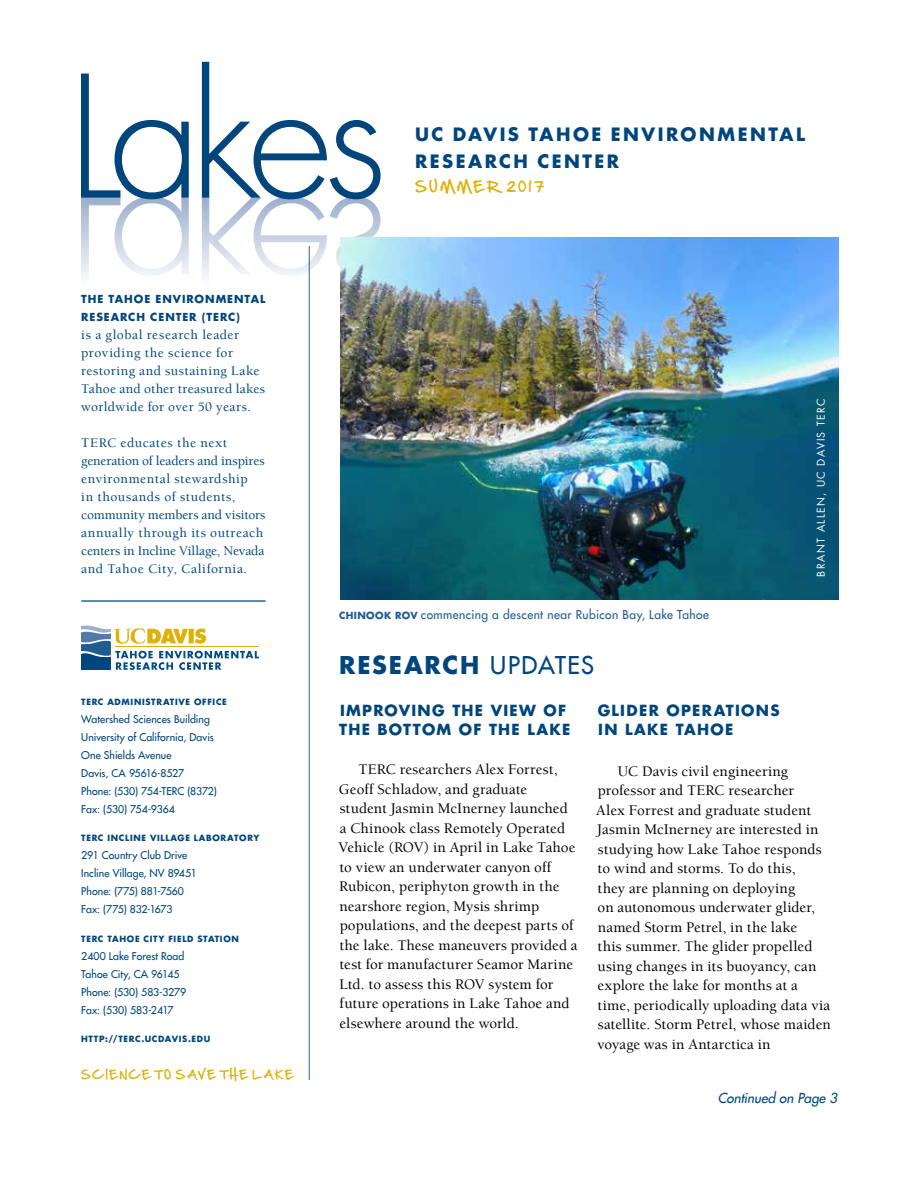
<style>
.page{position:relative;width:918px;height:1188px;background:#fff}
.page>*{position:absolute;margin:0;border:0;box-sizing:border-box;transform-origin:0 0}
.t1{font:700 24px "Futura UC Davis";letter-spacing:.08em;color:#00457c}
.t2{font:700 18px/27px "Futura UC Davis";letter-spacing:.14em;color:#00457c}
.t3{font:500 15px/19.5px "Berkeley UC Davis";letter-spacing:.005em;color:#000}
.t4{font:700 15px/19.5px "Futura UC Davis";letter-spacing:.09em;color:#00457c}
.t5{font:500 13.5px/18px "Berkeley UC Davis";letter-spacing:.03em;color:#00457c}
.t6{font:italic 500 13.5px "Futura UC Davis";color:#00457c}
.t7{font:13.5px "Hand Of Sean";letter-spacing:.145em;color:#deb209}
.t8{font:500 12px "Futura UC Davis";letter-spacing:.035em;color:#215c90}
.t9{font:700 10.8px/18px "Futura UC Davis";letter-spacing:.09em;color:#00457c}
.t10{font:10.8px "Hand Of Sean";letter-spacing:.13em;color:#deb209}
.t11{font:500 10.5px/18px "Futura UC Davis";color:#00457c}
.t12{font:10.5px "Futura UC Davis";letter-spacing:.13em;color:#fff}
.t13{font:700 8.4px "Futura UC Davis";letter-spacing:.08em;color:#00457c}
.s1{font-weight:700;font-size:9.6px}
.s2{font-weight:500}
</style>
<div class="page">
<svg style="left:81px;top:62px;width:300px;height:272px"></svg>
<hr style="left:81px;top:600px;width:185px;height:2px;background:#00457c">
<hr style="left:309px;top:246px;width:1px;height:834px;background:#00457c">
<img style="left:340px;top:238px;width:498px;height:362px">
<svg style="left:81px;top:625px;width:178px;height:45px"></svg>
<p class="t9" style="left:81px;top:290px;width:186px">THE TAHOE ENVIRONMENTAL<br>RESEARCH CENTER (TERC)</p>
<p class="t5" style="left:81px;top:326px;width:185px">is a global research leader providing the science for restoring and sustaining Lake<br>Tahoe and other treasured lakes worldwide for over 50 years.</p>
<p class="t5" style="left:81px;top:434px;width:186px">TERC educates the next generation of leaders and inspires environmental stewardship<br>in thousands of students, community members and visitors annually through its outreach centers in Incline Village, Nevada and Tahoe City, California.</p>
<p class="t13" style="left:81px;top:696px;width:147px">TERC ADMINISTRATIVE OFFICE</p>
<p class="t11" style="left:81px;top:710px;width:137px">Watershed Sciences Building<br>University of California, Davis<br>One Shields Avenue<br>Davis, CA 95616-8527<br>Phone: (530) 754-TERC (8372)<br>Fax: (530) 754-9364</p>
<p class="t13" style="left:81px;top:833px;width:180px">TERC INCLINE VILLAGE LABORATORY</p>
<p class="t11" style="left:81px;top:847px;width:117px">291 Country Club Drive<br>Incline Village, NV 89451<br>Phone: (775) 881-7560<br>Fax: (775) 832-1673</p>
<p class="t13" style="left:81px;top:933px;width:159px">TERC TAHOE CITY FIELD STATION</p>
<p class="t11" style="left:81px;top:947px;width:106px">2400 Lake Forest Road<br>Tahoe City, CA 96145<br>Phone: (530) 583-3279<br>Fax: (530) 583-2417</p>
<p class="t13" style="left:81px;top:1034px;width:131px">HTTP://TERC.UCDAVIS.EDU</p>
<p class="t10" style="left:81px;top:1065px;width:213px">SCIENCE TO SAVE THE LAKE</p>
<p class="t2" style="left:415px;top:121px;width:391px">UC DAVIS TAHOE ENVIRONMENTAL<br>RESEARCH CENTER</p>
<p class="t7" style="left:415px;top:175px;width:131px">SUMMER 2017</p>
<p class="t8" style="left:339px;top:607px;width:372px"><span class="s1">CHINOOK ROV</span> commencing a descent near Rubicon Bay, Lake Tahoe</p>
<h1 class="t1" style="left:339px;top:649px;width:256px">RESEARCH <span class="s2">UPDATES</span></h1>
<p class="t12" style="left:814px;top:577px;width:180px;rotate:-90deg">BRANT ALLEN, UC DAVIS TERC</p>
<p class="t4" style="left:339px;top:700px;width:233px">IMPROVING THE VIEW OF<br>THE BOTTOM OF THE LAKE</p>
<p class="t3" style="left:339px;top:759px;width:241px;text-indent:20px">TERC researchers Alex Forrest, Geoff Schladow, and graduate<br>student Jasmin McInerney launched<br>a Chinook class Remotely Operated Vehicle (ROV) in April in Lake Tahoe to view an underwater canyon off Rubicon, periphyton growth in the nearshore region, Mysis shrimp populations, and the deepest parts of the lake. These maneuvers provided a test for manufacturer Seamor Marine Ltd. to assess this ROV system for future operations in Lake Tahoe and elsewhere around the world.</p>
<p class="t4" style="left:598px;top:700px;width:183px">GLIDER OPERATIONS<br>IN LAKE TAHOE</p>
<p class="t3" style="left:596px;top:761px;width:236px;text-indent:21px">UC Davis civil engineering professor and TERC researcher<br>Alex Forrest and graduate student<br>Jasmin McInerney are interested in studying how Lake Tahoe responds to wind and storms. To do this,<br>they are planning on deploying<br>on autonomous underwater glider, named Storm Petrel, in the lake<br>this summer. The glider propelled using changes in its buoyancy, can explore the lake for months at a time, periodically uploading data via satellite. Storm Petrel, whose maiden voyage was in Antarctica in</p>
<p class="t6" style="left:718px;top:1089px;width:121px">Continued on Page 3</p>
</div>
